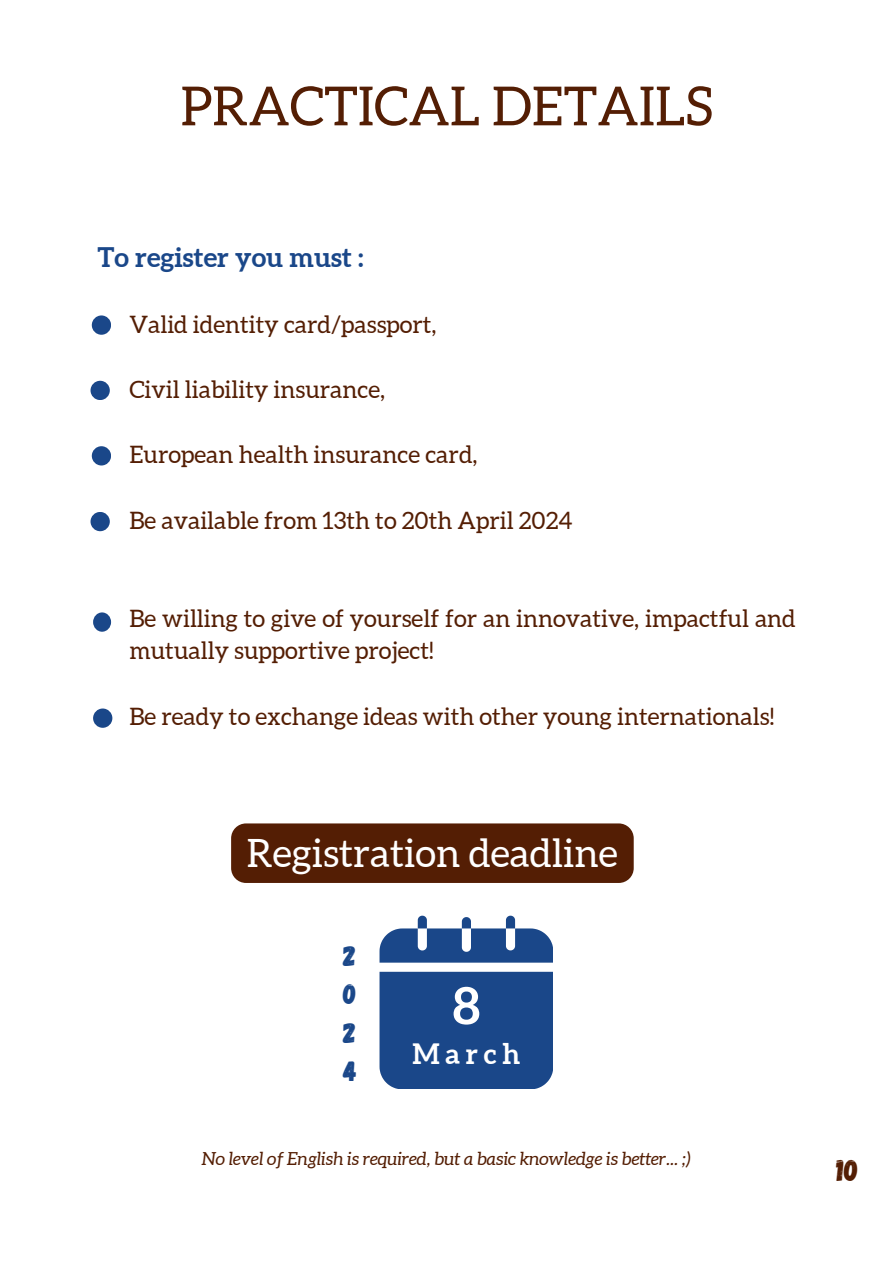
<style>
.page{position:relative;width:893px;height:1264px;background:#fff}
.page>*{position:absolute;margin:0;border:0;box-sizing:border-box;transform-origin:0 0}
.t1{font:54px "Aleo";color:#541e04}
.t2{font:700 51.15px "Aleo";color:#fff}
.t3{font:39px "Aleo";color:#fff}
.t4{font:30px "Gagalin";color:#541e04}
.t5{font:700 28.05px "Aleo";letter-spacing:.205em;color:#fff}
.t6{font:28.05px/38.2px "Gagalin";color:#1a4789;text-align:justify}
.t7{font:700 27px "Aleo";color:#1a4789}
.t8{font:24px/32.7px "Aleo";color:#541e04}
.t9{font:italic 18px "Aleo";color:#541e04}
</style>
<div class="page">
<div style="left:92px;top:315px;width:19px;height:20px;background:#1a4789;border-radius:50%"></div>
<div style="left:231px;top:823px;width:402px;height:60px;background:#541e04;border-radius:15px"></div>
<div style="left:379px;top:971px;width:174px;height:117px;background:#1a4789"></div>
<svg style="left:379px;top:915px;width:174px;height:47px"></svg>
<div style="left:93px;top:612px;width:18px;height:19px;background:#1a4789;border-radius:50%"></div>
<div style="left:90px;top:381px;width:20px;height:19px;background:#1a4789;border-radius:50%"></div>
<div style="left:92px;top:446px;width:19px;height:19px;background:#1a4789;border-radius:50%"></div>
<div style="left:90px;top:512px;width:20px;height:19px;background:#1a4789;border-radius:50%"></div>
<div style="left:93px;top:708px;width:19px;height:19px;background:#1a4789;border-radius:50%"></div>
<h1 class="t1" style="left:180px;top:76px;width:534px">PRACTICAL DETAILS</h1>
<h5 class="t7" style="left:97px;top:242px;width:267px">To register you must :</h5>
<h3 class="t8" style="left:129px;top:308px;width:309px">Valid identity card/passport,</h3>
<h5 class="t8" style="left:129px;top:373px;width:257px">Civil liability insurance,</h5>
<h5 class="t8" style="left:129px;top:438px;width:349px">European health insurance card,</h5>
<h5 class="t8" style="left:129px;top:503px;width:444px">Be available from 13th to 20th April 2024</h5>
<h5 class="t8" style="left:129px;top:601px;width:668px">Be willing to give of yourself for an innovative, impactful and mutually supportive project!</h5>
<h5 class="t8" style="left:129px;top:699px;width:646px">Be ready to exchange ideas with other young internationals!</h5>
<h4 class="t3" style="left:247px;top:831px;width:373px">Registration deadline</h4>
<h3 class="t6" style="left:343px;top:935px;width:16px">2<br>0<br>2<br>4</h3>
<p class="t2" style="left:452px;top:976px;width:29px">8</p>
<p class="t5" style="left:412px;top:1037px;width:109px">March</p>
<h2 class="t9" style="left:202px;top:1148px;width:490px">No level of English is required, but a basic knowledge is better... ;)</h2>
<p class="t4" style="left:836px;top:1150px;width:24px">10</p>
</div>
